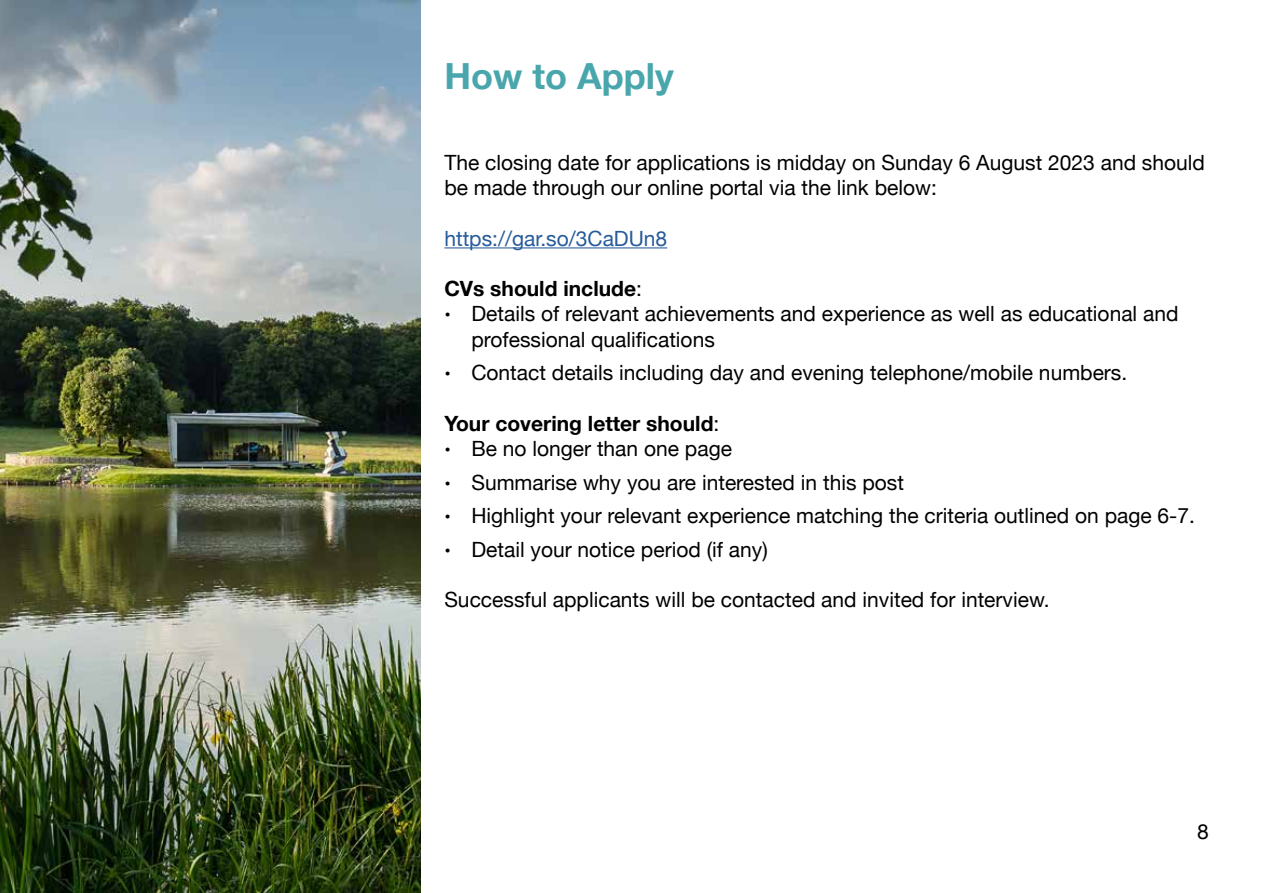
<style>
.page{position:relative;width:1263px;height:893px;background:#fff}
.page>*{position:absolute;margin:0;border:0;box-sizing:border-box;transform-origin:0 0}
.t1{font:700 36px "Helvetica Neue";color:#48a6ac}
.t2{font:21px/25.2px "Helvetica Neue";color:#000}
.t3{font:700 21px "Helvetica Neue";color:#000}
.t4{font:21px "Helvetica Neue";color:#275b9b}
.s1{font-weight:400}
.s2{font-size:18px}
</style>
<div class="page">
<img style="left:0;top:0;width:421px;height:893px">
<hr style="left:444px;top:247px;width:223px;height:1px;background:#275b9b">
<h1 class="t1" style="left:444px;top:48px;width:231px">How to Apply</h1>
<p class="t2" style="left:444px;top:151px;width:762px">The closing date for applications is midday on Sunday 6 August 2023 and should be made through our online portal via the link below:</p>
<p class="t4" style="left:444px;top:223px;width:224px">https://gar.so/3CaDUn8</p>
<p class="t3" style="left:444px;top:272px;width:199px">CVs should include<span class="s1">:</span></p>
<p class="t2" style="left:471px;top:303px;width:709px;text-indent:-27px"><span class="s2">•</span> Details of relevant achievements and experience as well as educational and professional qualifications</p>
<p class="t2" style="left:444px;top:361px;width:684px"><span class="s2">•</span> Contact details including day and evening telephone/mobile numbers.</p>
<p class="t3" style="left:444px;top:407px;width:276px">Your covering letter should<span class="s1">:</span></p>
<p class="t2" style="left:444px;top:437px;width:289px"><span class="s2">•</span> Be no longer than one page</p>
<p class="t2" style="left:444px;top:471px;width:461px"><span class="s2">•</span> Summarise why you are interested in this post</p>
<p class="t2" style="left:444px;top:504px;width:752px"><span class="s2">•</span> Highlight your relevant experience matching the criteria outlined on page 6-7.</p>
<p class="t2" style="left:444px;top:538px;width:325px"><span class="s2">•</span> Detail your notice period (if any)</p>
<p class="t2" style="left:444px;top:589px;width:607px">Successful applicants will be contacted and invited for interview.</p>
<p class="t2" style="left:1197px;top:820px;width:13px">8</p>
</div>
